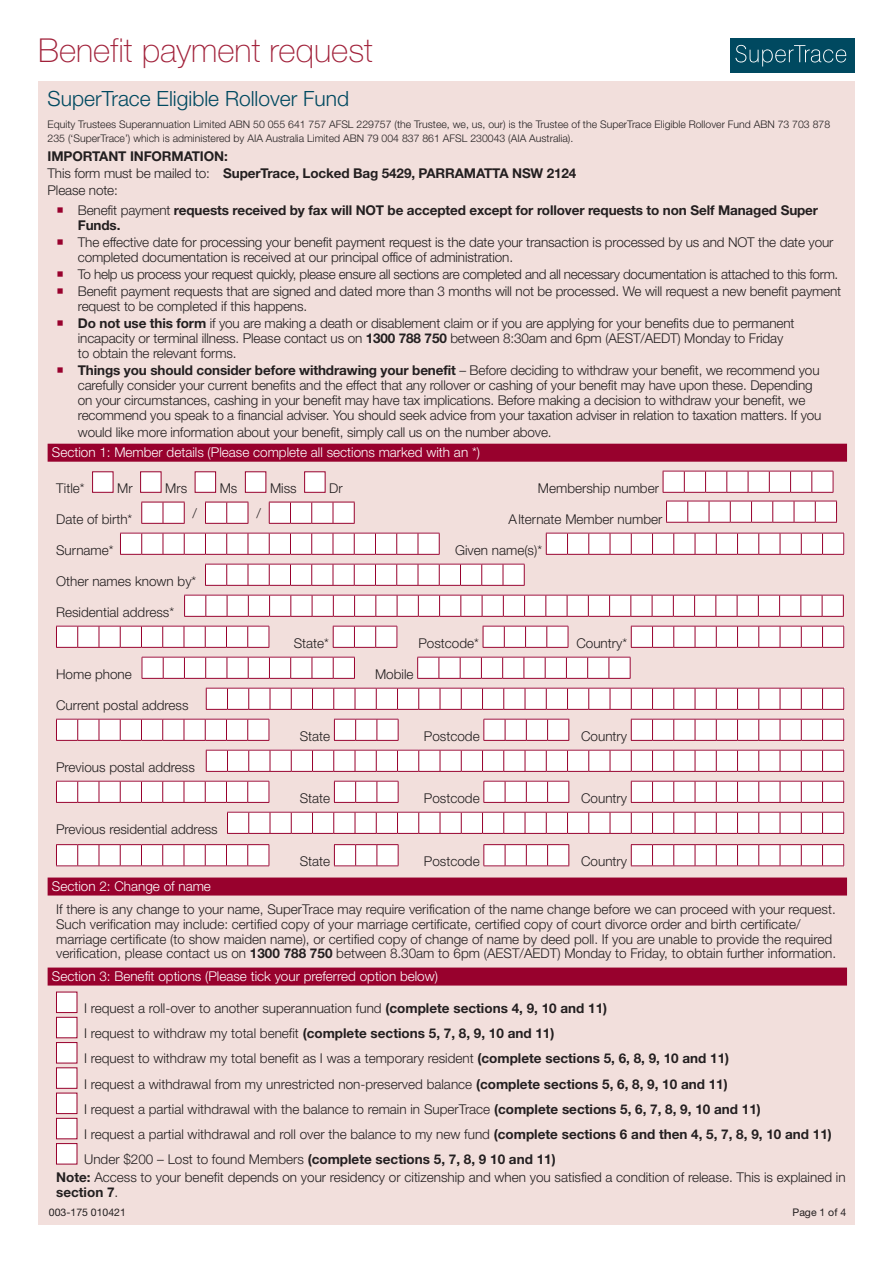
<style>
.page{position:relative;width:893px;height:1263px;background:#fff}
.page>*{position:absolute;margin:0;border:0;box-sizing:border-box;transform-origin:0 0}
.t1{font:100 33px "Helvetica Neue LT Std";color:#a1213a}
.t2{font:300 21px "Helvetica Neue LT Std";color:#004960}
.t3{font:300 13.5px/25.2px "Helvetica Neue LT Std";letter-spacing:-.01em;color:#231f20}
.t4{font:700 13.5px/17.1px "Helvetica Neue LT Std";letter-spacing:-.01em;color:#231f20}
.t5{font:300 13.5px "Helvetica Neue LT Std";color:#fff}
.t6{font:300 10.5px/13.5px "Helvetica Neue LT Std";color:#231f20}
.t7{font:10.5px "Helvetica Neue LT Std";color:#231f20}
.s1{font-weight:300}
.s2{font-weight:700}
</style>
<div class="page">
<div style="left:38px;top:81px;width:817px;height:1144px;background:#f2dfdc"></div>
<div style="left:730px;top:38px;width:125px;height:35px;background:#004960"></div>
<svg style="left:735px;top:45px;width:111px;height:22px"></svg>
<div style="left:48px;top:444px;width:799px;height:18px;background:#98012d"></div>
<div style="left:48px;top:877px;width:799px;height:18px;background:#98012d"></div>
<div style="left:48px;top:967px;width:799px;height:18px;background:#98012d"></div>
<div style="left:92px;top:471px;width:21px;height:22px;background:#fff;border:1px solid #98012d"></div>
<div style="left:140px;top:471px;width:21px;height:22px;background:#fff;border:1px solid #98012d"></div>
<div style="left:195px;top:471px;width:21px;height:22px;background:#fff;border:1px solid #98012d"></div>
<div style="left:245px;top:471px;width:21px;height:22px;background:#fff;border:1px solid #98012d"></div>
<div style="left:304px;top:471px;width:21px;height:22px;background:#fff;border:1px solid #98012d"></div>
<svg style="left:663px;top:471px;width:171px;height:22px"></svg>
<svg style="left:141px;top:502px;width:214px;height:22px"></svg>
<svg style="left:666px;top:501px;width:171px;height:22px"></svg>
<svg style="left:120px;top:533px;width:320px;height:22px"></svg>
<svg style="left:546px;top:533px;width:298px;height:22px"></svg>
<svg style="left:205px;top:564px;width:320px;height:22px"></svg>
<svg style="left:184px;top:595px;width:660px;height:22px"></svg>
<svg style="left:56px;top:626px;width:214px;height:22px"></svg>
<svg style="left:333px;top:626px;width:65px;height:22px"></svg>
<svg style="left:483px;top:626px;width:86px;height:22px"></svg>
<svg style="left:631px;top:626px;width:213px;height:22px"></svg>
<svg style="left:142px;top:657px;width:213px;height:22px"></svg>
<svg style="left:417px;top:657px;width:214px;height:22px"></svg>
<svg style="left:206px;top:688px;width:638px;height:22px"></svg>
<svg style="left:56px;top:719px;width:214px;height:22px"></svg>
<svg style="left:334px;top:719px;width:65px;height:22px"></svg>
<svg style="left:483px;top:719px;width:86px;height:22px"></svg>
<svg style="left:631px;top:719px;width:213px;height:22px"></svg>
<svg style="left:206px;top:750px;width:638px;height:22px"></svg>
<svg style="left:56px;top:781px;width:214px;height:22px"></svg>
<svg style="left:334px;top:781px;width:65px;height:22px"></svg>
<svg style="left:483px;top:781px;width:86px;height:22px"></svg>
<svg style="left:631px;top:781px;width:213px;height:22px"></svg>
<svg style="left:227px;top:812px;width:617px;height:22px"></svg>
<svg style="left:56px;top:844px;width:214px;height:22px"></svg>
<svg style="left:334px;top:844px;width:65px;height:22px"></svg>
<svg style="left:483px;top:844px;width:86px;height:22px"></svg>
<svg style="left:631px;top:844px;width:213px;height:22px"></svg>
<div style="left:56px;top:992px;width:21px;height:21px;background:#fff;border:1px solid #98012d"></div>
<div style="left:56px;top:1017px;width:21px;height:21px;background:#fff;border:1px solid #98012d"></div>
<div style="left:56px;top:1042px;width:21px;height:21px;background:#fff;border:1px solid #98012d"></div>
<div style="left:56px;top:1067px;width:21px;height:22px;background:#fff;border:1px solid #98012d"></div>
<div style="left:56px;top:1093px;width:21px;height:21px;background:#fff;border:1px solid #98012d"></div>
<div style="left:56px;top:1118px;width:21px;height:21px;background:#fff;border:1px solid #98012d"></div>
<div style="left:56px;top:1143px;width:21px;height:21px;background:#fff;border:1px solid #98012d"></div>
<h1 class="t1" style="left:38px;top:31px;width:336px">Benefit payment request</h1>
<h2 class="t2" style="left:48px;top:86px;width:303px">SuperTrace Eligible Rollover Fund</h2>
<p class="t6" style="left:48px;top:118px;width:784px">Equity Trustees Superannuation Limited ABN 50 055 641 757 AFSL 229757 (the Trustee, we, us, our) is the Trustee of the SuperTrace Eligible Rollover Fund ABN 73 703 878<br>235 (‘SuperTrace’) which is administered by AIA Australia Limited ABN 79 004 837 861 AFSL 230043 (AIA Australia).</p>
<p class="t4" style="left:48px;top:148px;width:530px">IMPORTANT INFORMATION:<br><span class="s1">This form must be mailed to:</span> SuperTrace, Locked Bag 5429, PARRAMATTA NSW 2124<br><span class="s1">Please note:</span></p>
<p class="t4" style="left:78px;top:202px;width:742px;line-height:15px"><span class="s1">Benefit payment</span> requests received by fax will NOT be accepted except for rollover requests to non Self Managed Super<br>Funds.</p>
<p class="t3" style="left:78px;top:234px;width:757px;line-height:15px">The effective date for processing your benefit payment request is the date your transaction is processed by us and NOT the date your completed documentation is received at our principal office of administration.</p>
<p class="t3" style="left:78px;top:265px;width:765px;line-height:17.1px">To help us process your request quickly, please ensure all sections are completed and all necessary documentation is attached to this form.<br>Benefit payment requests that are signed and dated more than 3 months will not be processed. We will request a new benefit payment</p>
<p class="t3" style="left:78px;top:297px;width:718px;line-height:17.1px">request to be completed if this happens.<br><span class="s2">Do not use this form</span> if you are making a death or disablement claim or if you are applying for your benefits due to permanent</p>
<p class="t3" style="left:78px;top:331px;width:707px;line-height:15px">incapacity or terminal illness. Please contact us on <span class="s2">1300 788 750</span> between 8:30am and 6pm (AEST/AEDT) Monday to Friday to obtain the relevant forms.</p>
<p class="t3" style="left:78px;top:363px;width:745px;line-height:15.3px"><span class="s2">Things you should consider before withdrawing your benefit</span> – Before deciding to withdraw your benefit, we recommend you carefully consider your current benefits and the effect that any rollover or cashing of your benefit may have upon these. Depending on your circumstances, cashing in your benefit may have tax implications. Before making a decision to withdraw your benefit, we recommend you speak to a financial adviser. You should seek advice from your taxation adviser in relation to taxation matters. If you would like more information about your benefit, simply call us on the number above.</p>
<p class="t5" style="left:52px;top:444px;width:430px">Section 1: Member details (Please complete all sections marked with an *)</p>
<p class="t3" style="left:56px;top:475px;width:30px">Title*</p>
<p class="t3" style="left:117px;top:475px;width:17px">Mr</p>
<p class="t3" style="left:165px;top:475px;width:23px">Mrs</p>
<p class="t3" style="left:220px;top:475px;width:19px">Ms</p>
<p class="t3" style="left:270px;top:475px;width:28px">Miss</p>
<p class="t3" style="left:329px;top:475px;width:15px">Dr</p>
<p class="t3" style="left:538px;top:475px;width:123px">Membership number</p>
<p class="t3" style="left:56px;top:506px;width:78px">Date of birth*</p>
<p class="t3" style="left:193px;top:500px;width:6px">/</p>
<p class="t3" style="left:256px;top:500px;width:6px">/</p>
<p class="t3" style="left:508px;top:506px;width:155px">Alternate Member number</p>
<p class="t3" style="left:56px;top:537px;width:59px">Surname*</p>
<p class="t3" style="left:455px;top:537px;width:89px">Given name(s)*</p>
<p class="t3" style="left:56px;top:568px;width:142px">Other names known by*</p>
<p class="t3" style="left:56px;top:599px;width:120px">Residential address*</p>
<p class="t3" style="left:294px;top:630px;width:37px">State*</p>
<p class="t3" style="left:418px;top:630px;width:62px">Postcode*</p>
<p class="t3" style="left:576px;top:630px;width:52px">Country*</p>
<p class="t3" style="left:56px;top:661px;width:77px">Home phone</p>
<p class="t3" style="left:375px;top:661px;width:40px">Mobile</p>
<p class="t3" style="left:56px;top:692px;width:134px">Current postal address</p>
<p class="t3" style="left:300px;top:723px;width:32px">State</p>
<p class="t3" style="left:424px;top:723px;width:57px">Postcode</p>
<p class="t3" style="left:581px;top:723px;width:48px">Country</p>
<p class="t3" style="left:56px;top:754px;width:140px">Previous postal address</p>
<p class="t3" style="left:300px;top:785px;width:32px">State</p>
<p class="t3" style="left:424px;top:785px;width:57px">Postcode</p>
<p class="t3" style="left:581px;top:785px;width:48px">Country</p>
<p class="t3" style="left:56px;top:816px;width:163px">Previous residential address</p>
<p class="t3" style="left:300px;top:848px;width:32px">State</p>
<p class="t3" style="left:424px;top:848px;width:57px">Postcode</p>
<p class="t3" style="left:581px;top:848px;width:48px">Country</p>
<p class="t5" style="left:52px;top:878px;width:161px">Section 2: Change of name</p>
<p class="t3" style="left:56px;top:902px;width:782px;line-height:14.7px">If there is any change to your name, SuperTrace may require verification of the name change before we can proceed with your request.<br>Such verification may include: certified copy of your marriage certificate, certified copy of court divorce order and birth certificate/ marriage certificate (to show maiden name), or certified copy of change of name by deed poll. If you are unable to provide the required verification, please contact us on <span class="s2">1300 788 750</span> between 8.30am to 6pm (AEST/AEDT) Monday to Friday, to obtain further information.</p>
<p class="t5" style="left:52px;top:968px;width:388px">Section 3: Benefit options (Please tick your preferred option below)</p>
<p class="t3" style="left:84px;top:995px;width:749px">I request a roll-over to another superannuation fund <span class="s2">(complete sections 4, 9, 10 and 11)<br></span>I request to withdraw my total benefit <span class="s2">(complete sections 5, 7, 8, 9, 10 and 11)<br></span>I request to withdraw my total benefit as I was a temporary resident <span class="s2">(complete sections 5, 6, 8, 9, 10 and 11)<br></span>I request a withdrawal from my unrestricted non-preserved balance <span class="s2">(complete sections 5, 6, 8, 9, 10 and 11)<br></span>I request a partial withdrawal with the balance to remain in SuperTrace <span class="s2">(complete sections 5, 6, 7, 8, 9, 10 and 11)<br></span>I request a partial withdrawal and roll over the balance to my new fund <span class="s2">(complete sections 6 and then 4, 5, 7, 8, 9, 10 and 11)<br></span>Under $200 – Lost to found Members <span class="s2">(complete sections 5, 7, 8, 9 10 and 11)</span></p>
<p class="t3" style="left:56px;top:1170px;width:791px;line-height:15px"><span class="s2">Note:</span> Access to your benefit depends on your residency or citizenship and when you satisfied a condition of release. This is explained in <span class="s2">section 7</span>.</p>
<p class="t7" style="left:49px;top:1206px;width:79px">003-175 010421</p>
<p class="t7" style="left:792px;top:1206px;width:55px">Page 1 of 4</p>
</div>
